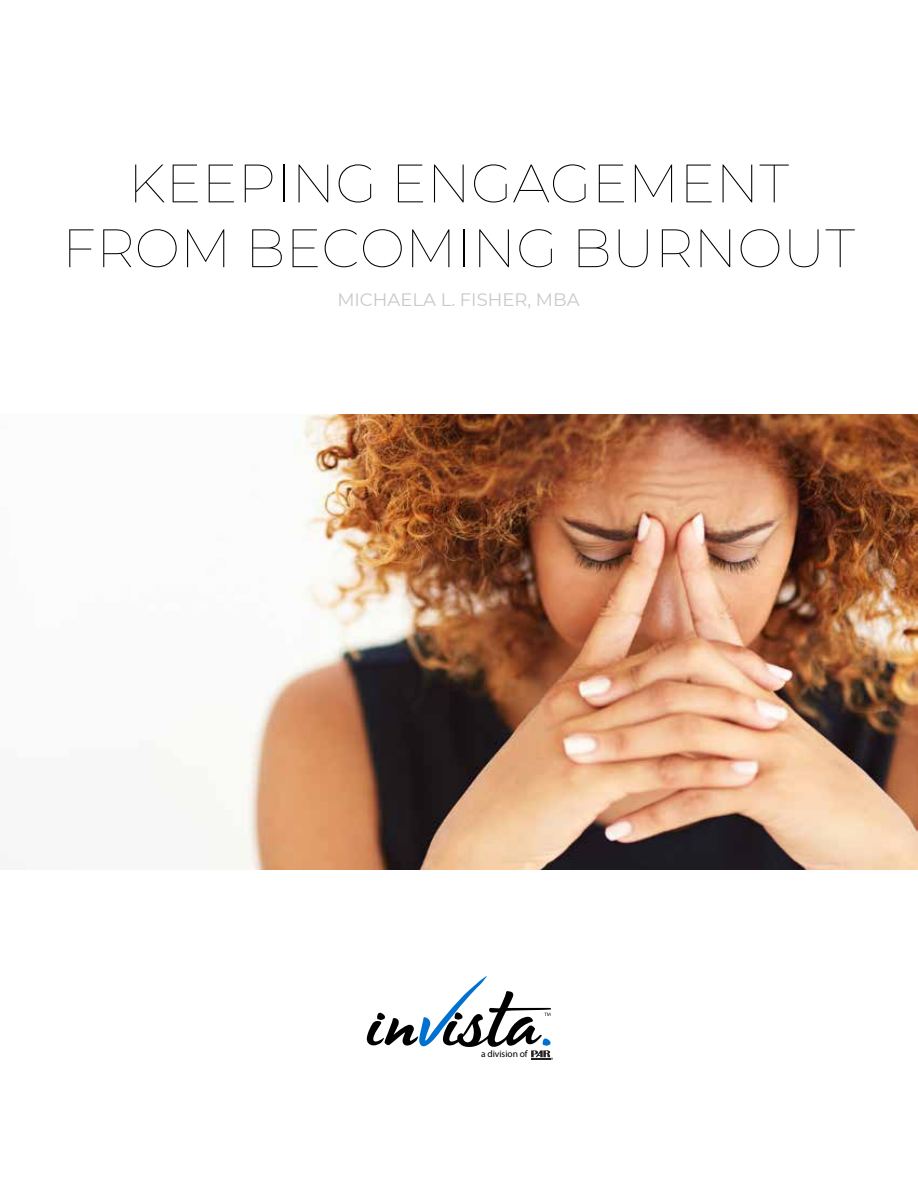
<style>
.page{position:relative;width:918px;height:1188px;background:#fff}
.page>*{position:absolute;margin:0;border:0;box-sizing:border-box;transform-origin:0 0}
.t1{font:100 54px/64.8px "Montserrat";color:#000;text-align:center}
.t2{font:18px "Montserrat";color:#cac9c8}
.t3{font:9.45px "Myriad Pro";letter-spacing:-.005em;color:#000}
</style>
<div class="page">
<svg style="left:366px;top:976px;width:187px;height:84px"></svg>
<img style="left:156px;top:414px;width:762px;height:456px">
<p class="t1" style="left:62px;top:149px;width:794px">KEEPING ENGAGEMENT<br>FROM BECOMING BURNOUT</p>
<p class="t2" style="left:337px;top:287px;width:244px">MICHAELA L. FISHER, MBA</p>
<p class="t3" style="left:481px;top:1048px;width:48px">a division of</p>
</div>
